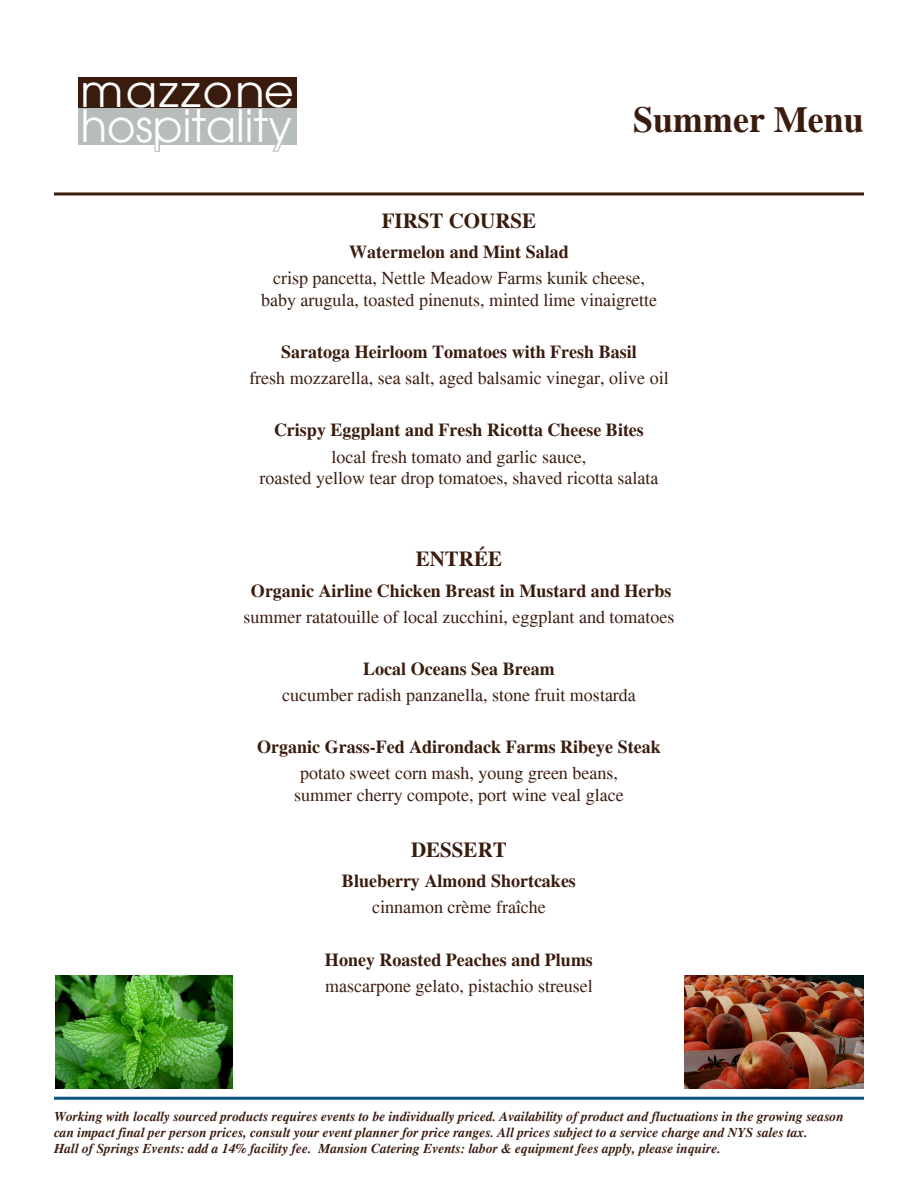
<style>
.page{position:relative;width:918px;height:1188px;background:#fff}
.page>*{position:absolute;margin:0;border:0;box-sizing:border-box;transform-origin:0 0}
.t1{font:43.65px "Avant Garde";color:#fff}
.t2{font:43.65px "Avant Garde";letter-spacing:.05em;color:#fff;scale:1.05 1}
.t3{font:700 36px "Times";color:#3a1c0e}
.t4{font:700 21px "Times";color:#3a1c0e}
.t5{font:18px/21.6px "Times";color:#3c1e10;text-align:center}
.t6{font:700 18px "Times";color:#3a1c0e}
.t7{font:italic 700 13.5px/16.2px "Times";color:#3a1c0e}
</style>
<div class="page">
<hr style="left:54px;top:192px;width:810px;height:3px;background:#3a1c0e">
<hr style="left:54px;top:1097px;width:810px;height:3px;background:#0c5683">
<div style="left:78px;top:77px;width:219px;height:36px;background:#3a1c0e"></div>
<div style="left:78px;top:108px;width:219px;height:37px;background:#b7bdbb"></div>
<svg style="left:154px;top:145px;width:6px;height:7px"></svg>
<svg style="left:272px;top:145px;width:9px;height:7px"></svg>
<img style="left:55px;top:975px;width:178px;height:114px">
<img style="left:685px;top:975px;width:178px;height:114px">
<p class="t2" style="left:80px;top:65px;width:205px">mazzone</p>
<p class="t1" style="left:81px;top:100px;width:213px">hospitality</p>
<p class="t3" style="left:633px;top:97px;width:232px">Summer Menu</p>
<p class="t4" style="left:382px;top:208px;width:156px">FIRST COURSE</p>
<p class="t6" style="left:349px;top:241px;width:221px">Watermelon and Mint Salad</p>
<p class="t5" style="left:261px;top:267px;width:397px">crisp pancetta, Nettle Meadow Farms kunik cheese, baby arugula, toasted pinenuts, minted lime vinaigrette</p>
<p class="t6" style="left:281px;top:341px;width:357px">Saratoga Heirloom Tomatoes with Fresh Basil</p>
<p class="t5" style="left:249px;top:367px;width:421px">fresh mozzarella, sea salt, aged balsamic vinegar, olive oil</p>
<p class="t6" style="left:274px;top:419px;width:371px">Crispy Eggplant and Fresh Ricotta Cheese Bites</p>
<p class="t5" style="left:260px;top:446px;width:400px">local fresh tomato and garlic sauce,<br>roasted yellow tear drop tomatoes, shaved ricotta salata</p>
<p class="t4" style="left:416px;top:546px;width:88px">ENTRÉE</p>
<p class="t6" style="left:251px;top:579px;width:422px">Organic Airline Chicken Breast in Mustard and Herbs</p>
<p class="t5" style="left:244px;top:606px;width:432px">summer ratatouille of local zucchini, eggplant and tomatoes</p>
<p class="t6" style="left:363px;top:658px;width:193px">Local Oceans Sea Bream</p>
<p class="t5" style="left:282px;top:684px;width:355px">cucumber radish panzanella, stone fruit mostarda</p>
<p class="t6" style="left:257px;top:736px;width:405px">Organic Grass-Fed Adirondack Farms Ribeye Steak</p>
<p class="t5" style="left:294px;top:762px;width:331px">potato sweet corn mash, young green beans, summer cherry compote, port wine veal glace</p>
<p class="t4" style="left:411px;top:837px;width:97px">DESSERT</p>
<p class="t6" style="left:342px;top:870px;width:236px">Blueberry Almond Shortcakes</p>
<p class="t5" style="left:372px;top:897px;width:175px">cinnamon crème fraîche</p>
<p class="t6" style="left:325px;top:948px;width:270px">Honey Roasted Peaches and Plums</p>
<p class="t5" style="left:325px;top:975px;width:269px">mascarpone gelato, pistachio streusel</p>
<p class="t7" style="left:54px;top:1108px;width:791px">Working with locally sourced products requires events to be individually priced. Availability of product and fluctuations in the growing season can impact final per person prices, consult your event planner for price ranges. All prices subject to a service charge and NYS sales tax.<br>Hall of Springs Events: add a 14% facility fee. Mansion Catering Events: labor &amp; equipment fees apply, please inquire.</p>
</div>
